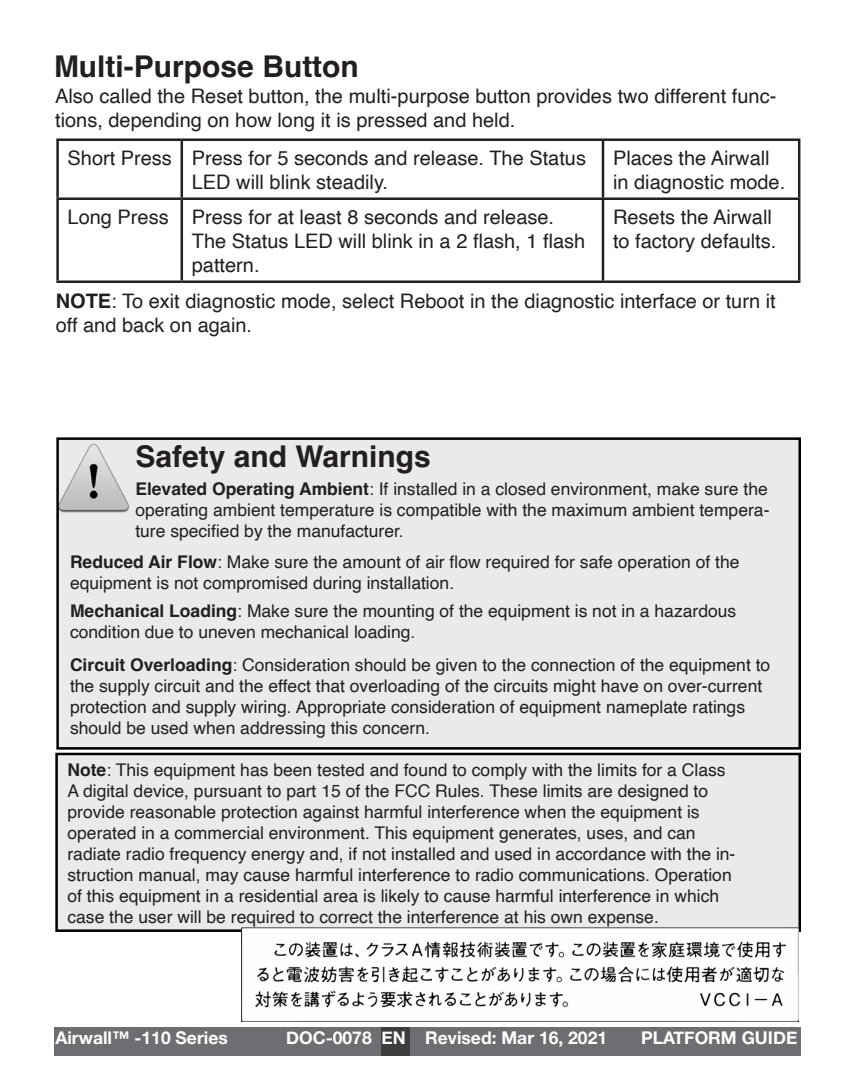
<style>
.page{position:relative;width:855px;height:1080px;background:#fff}
.page>*{position:absolute;margin:0;border:0;box-sizing:border-box;transform-origin:0 0}
.t1{font:700 30px "Helvetica";color:#231f20}
.t2{font:20px/24px "Helvetica";color:#231f20}
.t3{font:17.5px/21px "Helvetica";color:#231f20}
.t4{font:700 17.5px "Helvetica Neue";color:#fff}
.s1{font-weight:700}
</style>
<div class="page">
<hr style="left:56px;top:138px;width:126px;height:3px;background:#231f20">
<hr style="left:56px;top:141px;width:3px;height:56px;background:#231f20">
<hr style="left:182px;top:138px;width:421px;height:3px;background:#231f20">
<hr style="left:181px;top:141px;width:2px;height:56px;background:#231f20">
<hr style="left:603px;top:138px;width:197px;height:3px;background:#231f20">
<hr style="left:602px;top:141px;width:2px;height:56px;background:#231f20">
<hr style="left:798px;top:141px;width:2px;height:56px;background:#231f20">
<hr style="left:56px;top:197px;width:126px;height:3px;background:#231f20">
<hr style="left:56px;top:200px;width:3px;height:80px;background:#231f20">
<hr style="left:182px;top:197px;width:421px;height:3px;background:#231f20">
<hr style="left:181px;top:200px;width:2px;height:80px;background:#231f20">
<hr style="left:603px;top:197px;width:197px;height:3px;background:#231f20">
<hr style="left:602px;top:200px;width:2px;height:80px;background:#231f20">
<hr style="left:798px;top:200px;width:2px;height:80px;background:#231f20">
<hr style="left:56px;top:280px;width:126px;height:3px;background:#231f20">
<hr style="left:182px;top:280px;width:421px;height:3px;background:#231f20">
<hr style="left:603px;top:280px;width:197px;height:3px;background:#231f20">
<div style="left:58px;top:439px;width:742px;height:309px;background:#eaeaeb"></div>
<div style="left:56px;top:437px;width:745px;height:313px;border:2px solid #000"></div>
<img style="left:56px;top:444px;width:73px;height:69px">
<div style="left:55px;top:753px;width:746px;height:179px;background:#eaeaeb;border:2px solid #000"></div>
<img style="left:241px;top:927px;width:557px;height:94px">
<div style="left:54px;top:1027px;width:747px;height:28px;background:#6d6e71"></div>
<div style="left:381px;top:1027px;width:29px;height:28px;background:#3d3d40"></div>
<p class="t1" style="left:54px;top:48px;width:306px">Multi-Purpose Button</p>
<p class="t2" style="left:55px;top:85px;width:723px">Also called the Reset button, the multi-purpose button provides two different func&shy;tions, depending on how long it is pressed and held.</p>
<p class="t2" style="left:68px;top:146px;width:106px">Short Press</p>
<p class="t2" style="left:192px;top:146px;width:396px">Press for 5 seconds and release. The Status<br>LED will blink steadily.</p>
<p class="t2" style="left:613px;top:146px;width:174px">Places the Airwall in diagnostic mode.</p>
<p class="t2" style="left:68px;top:205px;width:103px">Long Press</p>
<p class="t2" style="left:192px;top:205px;width:395px">Press for at least 8 seconds and release.<br>The Status LED will blink in a 2 flash, 1 flash pattern.</p>
<p class="t2" style="left:613px;top:205px;width:165px">Resets the Airwall to factory defaults.</p>
<p class="t2" style="left:56px;top:289px;width:721px"><span class="s1">NOTE</span>: To exit diagnostic mode, select Reboot in the diagnostic interface or turn it off and back on again.</p>
<p class="t1" style="left:135px;top:439px;width:297px">Safety and Warnings</p>
<p class="t3" style="left:135px;top:479px;width:636px;text-align:justify"><span class="s1">Elevated Operating Ambient</span>: If installed in a closed environment, make sure the operating ambient temperature is compatible with the maximum ambient tempera&shy;ture specified by the manufacturer.</p>
<p class="t3" style="left:70px;top:552px;width:671px"><span class="s1">Reduced Air Flow</span>: Make sure the amount of air flow required for safe operation of the equipment is not compromised during installation.</p>
<p class="t3" style="left:70px;top:601px;width:668px"><span class="s1">Mechanical Loading</span>: Make sure the mounting of the equipment is not in a hazardous condition due to uneven mechanical loading.</p>
<p class="t3" style="left:70px;top:654px;width:702px"><span class="s1">Circuit Overloading</span>: Consideration should be given to the connection of the equipment to the supply circuit and the effect that overloading of the circuits might have on over-current protection and supply wiring. Appropriate consideration of equipment nameplate ratings should be used when addressing this concern.</p>
<p class="t3" style="left:68px;top:760px;width:669px"><span class="s1">Note</span>: This equipment has been tested and found to comply with the limits for a Class A digital device, pursuant to part 15 of the FCC Rules. These limits are designed to provide reasonable protection against harmful interference when the equipment is operated in a commercial environment. This equipment generates, uses, and can radiate radio frequency energy and, if not installed and used in accordance with the in&shy;struction manual, may cause harmful interference to radio communications. Operation of this equipment in a residential area is likely to cause harmful interference in which case the user will be required to correct the interference at his own expense.</p>
<p class="t4" style="left:55px;top:1024px;width:174px">Airwall™ -110 Series</p>
<p class="t4" style="left:286px;top:1024px;width:322px">DOC-0078 EN Revised: Mar 16, 2021</p>
<p class="t4" style="left:641px;top:1024px;width:158px">PLATFORM GUIDE</p>
</div>
